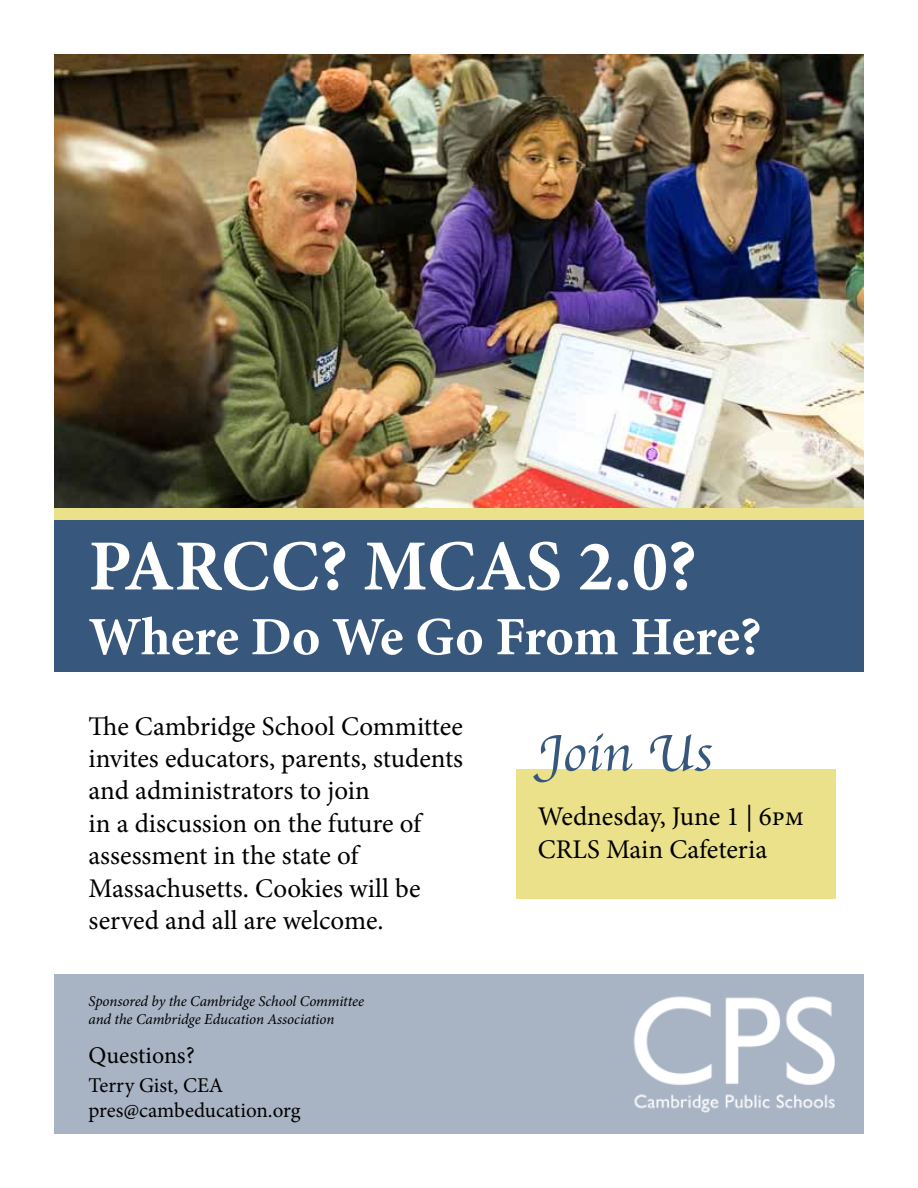
<style>
.page{position:relative;width:918px;height:1188px;background:#fff}
.page>*{position:absolute;margin:0;border:0;box-sizing:border-box;transform-origin:0 0}
.t1{font:700 72px "Minion Pro";letter-spacing:-.005em;color:#fff}
.t2{font:700 54px "Minion Pro";letter-spacing:-.01em;color:#fff}
.t3{font:54px "Apple Chancery";color:#37587c}
.t4{font:27px/32.4px "Minion Pro";color:#000}
.t5{font:24px "Minion Pro";color:#000}
.t6{font:21px/25.2px "Minion Pro";color:#000}
.t7{font:italic 15px/18px "Minion Pro";letter-spacing:-.01em;color:#000}
</style>
<div class="page">
<div style="left:54px;top:520px;width:810px;height:152px;background:#37587c"></div>
<div style="left:516px;top:770px;width:320px;height:129px;background:#ebe18a"></div>
<div style="left:54px;top:974px;width:810px;height:160px;background:#a8b3c4"></div>
<img style="left:54px;top:54px;width:810px;height:454px">
<img style="left:633px;top:996px;width:202px;height:117px">
<div style="left:54px;top:508px;width:810px;height:12px;background:#ebe18a"></div>
<h1 class="t1" style="left:89px;top:516px;width:610px">PARCC? MCAS 2.0?</h1>
<h2 class="t2" style="left:89px;top:599px;width:674px">Where Do We Go From Here?</h2>
<p class="t4" style="left:89px;top:710px;width:376px">The Cambridge School Committee invites educators, parents, students and administrators to join<br>in a discussion on the future of assessment in the state of<br>Massachusetts. Cookies will be served and all are welcome.</p>
<p class="t7" style="left:89px;top:993px;width:277px">Sponsored by the Cambridge School Committee and the Cambridge Education Association</p>
<p class="t5" style="left:89px;top:1040px;width:108px">Questions?</p>
<p class="t6" style="left:89px;top:1073px;width:214px">Terry Gist, CEA pres@cambeducation.org</p>
<h2 class="t3" style="left:538px;top:710px;width:176px">Join Us</h2>
<p class="t4" style="left:538px;top:801px;width:268px">Wednesday, June 1 | 6pm<br>CRLS Main Cafeteria</p>
</div>
